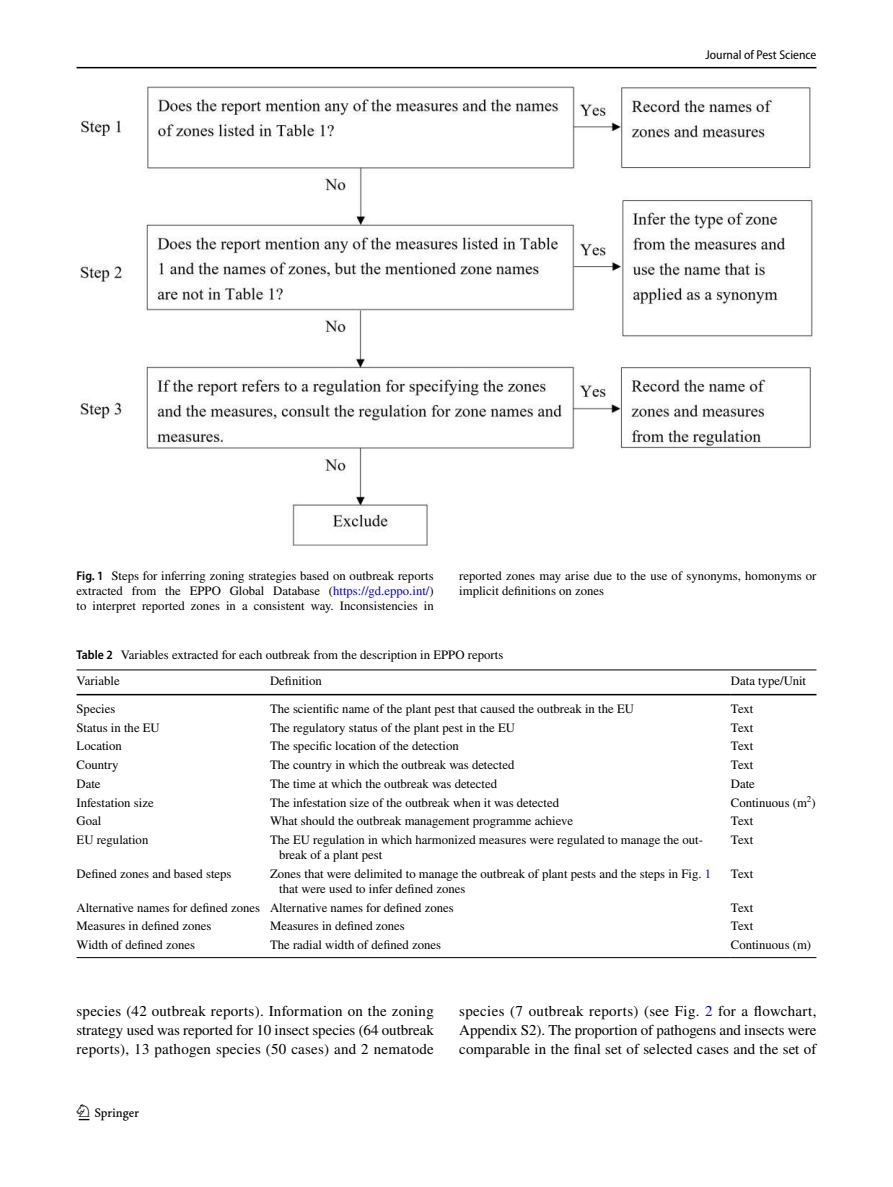
<style>
.page{position:relative;width:893px;height:1187px;background:#fff}
.page>*{position:absolute;margin:0;border:0;box-sizing:border-box;transform-origin:0 0}
.t1{font:22.5px "Springnew";color:#000}
.t2{font:15px/18.8px "STIX";letter-spacing:.01em;color:#000;text-align:justify}
.t3{font:12.75px/15px "STIX";color:#000}
.t4{font:semi-condensed 12.75px "Myriad Pro";color:#000}
.s1{font-family:"Myriad Pro";font-weight:600;font-stretch:semi-condensed}
.s2{color:#00f}
</style>
<div class="page">
<hr style="left:77px;top:67px;width:739px;height:1px;background:#000">
<img style="left:81px;top:87px;width:731px;height:458px">
<hr style="left:77px;top:669px;width:193px;height:1px;background:#000">
<hr style="left:77px;top:693px;width:193px;height:2px;background:#000">
<hr style="left:270px;top:669px;width:461px;height:1px;background:#000">
<hr style="left:270px;top:693px;width:461px;height:2px;background:#000">
<hr style="left:731px;top:669px;width:85px;height:1px;background:#000">
<hr style="left:731px;top:693px;width:85px;height:2px;background:#000">
<hr style="left:77px;top:957px;width:193px;height:1px;background:#000">
<hr style="left:270px;top:957px;width:461px;height:1px;background:#000">
<hr style="left:731px;top:957px;width:85px;height:1px;background:#000">
<p class="t4" style="left:706px;top:48px;width:112px">Journal of Pest Science</p>
<p class="t3" style="left:77px;top:569px;width:359px;text-align:justify"><span class="s1">Fig. 1</span> Steps for inferring zoning strategies based on outbreak reports extracted from the EPPO Global Database (<span class="s2">https://gd.eppo.int/</span>) to interpret reported zones in a consistent way. Inconsistencies in</p>
<p class="t3" style="left:459px;top:569px;width:359px">reported zones may arise due to the use of synonyms, homonyms or implicit definitions on zones</p>
<p class="t3" style="left:77px;top:643px;width:428px;line-height:25.5px"><span class="s1">Table 2</span> Variables extracted for each outbreak from the description in EPPO reports<br>Variable</p>
<p class="t3" style="left:270px;top:674px;width:53px">Definition</p>
<p class="t3" style="left:731px;top:674px;width:77px">Data type/Unit</p>
<p class="t3" style="left:77px;top:702px;width:40px">Species</p>
<p class="t3" style="left:270px;top:702px;width:365px">The scientific name of the plant pest that caused the outbreak in the EU</p>
<p class="t3" style="left:731px;top:702px;width:24px">Text</p>
<p class="t3" style="left:77px;top:720px;width:85px">Status in the EU</p>
<p class="t3" style="left:270px;top:720px;width:247px">The regulatory status of the plant pest in the EU</p>
<p class="t3" style="left:731px;top:720px;width:24px">Text</p>
<p class="t3" style="left:77px;top:739px;width:47px">Location</p>
<p class="t3" style="left:270px;top:739px;width:190px">The specific location of the detection</p>
<p class="t3" style="left:731px;top:739px;width:24px">Text</p>
<p class="t3" style="left:77px;top:758px;width:44px">Country</p>
<p class="t3" style="left:270px;top:758px;width:246px">The country in which the outbreak was detected</p>
<p class="t3" style="left:731px;top:758px;width:24px">Text</p>
<p class="t3" style="left:77px;top:777px;width:26px">Date</p>
<p class="t3" style="left:270px;top:777px;width:229px">The time at which the outbreak was detected</p>
<p class="t3" style="left:731px;top:777px;width:26px">Date</p>
<p class="t3" style="left:77px;top:795px;width:79px">Infestation size</p>
<p class="t3" style="left:270px;top:795px;width:291px">The infestation size of the outbreak when it was detected</p>
<p class="t3" style="left:731px;top:795px;width:86px">Continuous (m<sup>2</sup>)</p>
<p class="t3" style="left:77px;top:814px;width:26px">Goal</p>
<p class="t3" style="left:270px;top:814px;width:304px">What should the outbreak management programme achieve</p>
<p class="t3" style="left:731px;top:814px;width:24px">Text</p>
<p class="t3" style="left:77px;top:833px;width:73px">EU regulation</p>
<p class="t3" style="left:279px;top:833px;width:425px;text-indent:-9px">The EU regulation in which harmonized measures were regulated to manage the out&shy;break of a plant pest</p>
<p class="t3" style="left:731px;top:833px;width:24px">Text</p>
<p class="t3" style="left:77px;top:866px;width:157px">Defined zones and based steps</p>
<p class="t3" style="left:279px;top:866px;width:434px;text-indent:-9px">Zones that were delimited to manage the outbreak of plant pests and the steps in Fig. <span class="s2">1 </span>that were used to infer defined zones</p>
<p class="t3" style="left:731px;top:866px;width:24px">Text</p>
<p class="t3" style="left:77px;top:900px;width:379px">Alternative names for defined zones Alternative names for defined zones</p>
<p class="t3" style="left:731px;top:900px;width:24px">Text</p>
<p class="t3" style="left:77px;top:919px;width:136px">Measures in defined zones</p>
<p class="t3" style="left:270px;top:919px;width:136px">Measures in defined zones</p>
<p class="t3" style="left:731px;top:919px;width:24px">Text</p>
<p class="t3" style="left:77px;top:938px;width:120px">Width of defined zones</p>
<p class="t3" style="left:270px;top:938px;width:173px">The radial width of defined zones</p>
<p class="t3" style="left:731px;top:938px;width:82px">Continuous (m)</p>
<p class="t2" style="left:77px;top:1002px;width:359px">species (42 outbreak reports). Information on the zoning strategy used was reported for 10 insect species (64 outbreak reports), 13 pathogen species (50 cases) and 2 nematode</p>
<p class="t2" style="left:459px;top:1002px;width:359px">species (7 outbreak reports) (see Fig. <span class="s2">2</span> for a flowchart, Appendix S2). The proportion of pathogens and insects were comparable in the final set of selected cases and the set of</p>
<h1 class="t1" style="left:79px;top:1104px;width:62px">1 3</h1>
</div>
